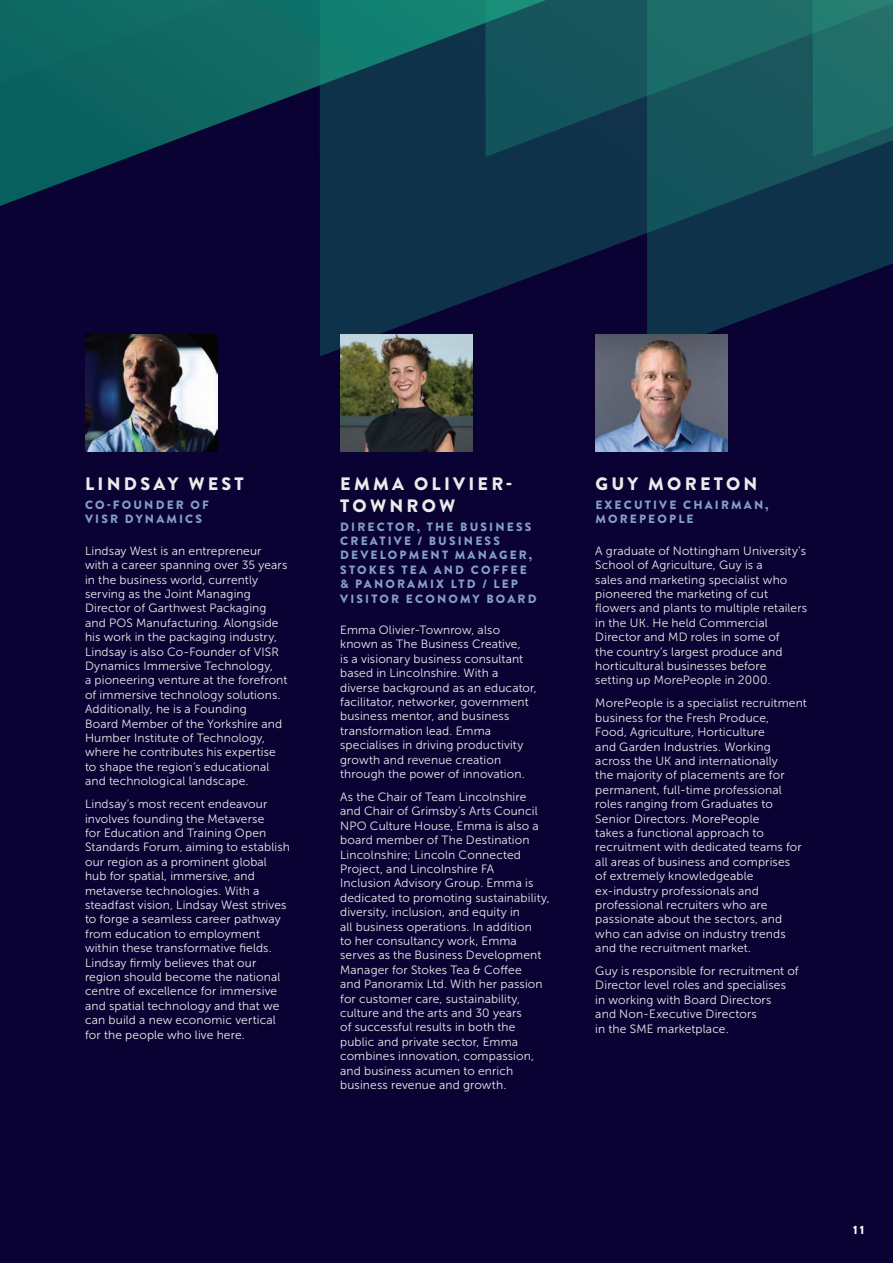
<style>
.page{position:relative;width:893px;height:1263px;background:#0a0233}
.page>*{position:absolute;margin:0;border:0;box-sizing:border-box;transform-origin:0 0}
.Expert_Name{font:900 18px/21.6px "Brandon Grotesque";letter-spacing:.18em;color:#ebebea}
.Body__White{font:12px/14.4px "Museo Sans 300";letter-spacing:.01em;color:#edeeed}
.Expert_Name-2{font:900 12px/14.4px "Brandon Grotesque";letter-spacing:.18em;color:#859fc4}
.t1{font:900 12px "Brandon Grotesque";color:#fff}
</style>
<div class="page">
<svg style="left:154px;top:113px;width:92px;height:35px"></svg>
<div style="left:154px;top:0;width:165px;height:113px;background:#126a65"></div>
<svg style="left:0;top:0;width:154px;height:206px;background:#0b565a"></svg>
<svg style="left:319px;top:0;width:574px;height:356px;background:#123d50"></svg>
<img style="left:85px;top:335px;width:132px;height:116px">
<img style="left:340px;top:335px;width:132px;height:116px">
<img style="left:595px;top:335px;width:132px;height:116px">
<p class="Expert_Name" style="left:85px;top:473px;width:160px">LINDSAY WEST</p>
<p class="Expert_Name-2" style="left:85px;top:498px;width:125px">CO-FOUNDER OF<br>VISR DYNAMICS</p>
<p class="Body__White" style="left:85px;top:543px;width:204px">Lindsay West is an entrepreneur with a career spanning over 35 years in the business world, currently serving as the Joint Managing Director of Garthwest Packaging and POS Manufacturing. Alongside his work in the packaging industry, Lindsay is also Co-Founder of VISR Dynamics Immersive Technology,<br>a pioneering venture at the forefront of immersive technology solutions.<br>Additionally, he is a Founding<br>Board Member of the Yorkshire and Humber Institute of Technology, where he contributes his expertise to shape the region’s educational and technological landscape.</p>
<p class="Body__White" style="left:85px;top:797px;width:206px">Lindsay’s most recent endeavour involves founding the Metaverse<br>for Education and Training Open Standards Forum, aiming to establish our region as a prominent global hub for spatial, immersive, and metaverse technologies. With a steadfast vision, Lindsay West strives to forge a seamless career pathway from education to employment within these transformative fields.<br>Lindsay firmly believes that our region should become the national centre of excellence for immersive and spatial technology and that we can build a new economic vertical for the people who live here.</p>
<p class="Expert_Name" style="left:340px;top:473px;width:173px">EMMA OLIVIER-<br>TOWNROW</p>
<p class="Expert_Name-2" style="left:340px;top:519px;width:198px">DIRECTOR, THE BUSINESS<br>CREATIVE / BUSINESS<br>DEVELOPMENT MANAGER,<br>STOKES TEA AND COFFEE &amp; PANORAMIX LTD / LEP<br>VISITOR ECONOMY BOARD</p>
<p class="Body__White" style="left:340px;top:623px;width:198px">Emma Olivier-Townrow, also known as The Business Creative,<br>is a visionary business consultant based in Lincolnshire. With a diverse background as an educator, facilitator, networker, government business mentor, and business transformation lead. Emma specialises in driving productivity growth and revenue creation through the power of innovation.</p>
<p class="Body__White" style="left:340px;top:790px;width:211px">As the Chair of Team Lincolnshire and Chair of Grimsby’s Arts Council NPO Culture House, Emma is also a board member of The Destination Lincolnshire; Lincoln Connected Project, and Lincolnshire FA<br>Inclusion Advisory Group. Emma is dedicated to promoting sustainability, diversity, inclusion, and equity in<br>all business operations. In addition<br>to her consultancy work, Emma serves as the Business Development Manager for Stokes Tea &amp; Coffee<br>and Panoramix Ltd. With her passion for customer care, sustainability, culture and the arts and 30 years<br>of successful results in both the public and private sector, Emma combines innovation, compassion, and business acumen to enrich business revenue and growth.</p>
<p class="Expert_Name" style="left:595px;top:473px;width:164px">GUY MORETON</p>
<p class="Expert_Name-2" style="left:595px;top:498px;width:175px">EXECUTIVE CHAIRMAN,<br>MOREPEOPLE</p>
<p class="Body__White" style="left:595px;top:543px;width:213px">A graduate of Nottingham University’s School of Agriculture, Guy is a<br>sales and marketing specialist who pioneered the marketing of cut flowers and plants to multiple retailers in the UK. He held Commercial Director and MD roles in some of<br>the country’s largest produce and horticultural businesses before<br>setting up MorePeople in 2000.</p>
<p class="Body__White" style="left:595px;top:696px;width:213px">MorePeople is a specialist recruitment business for the Fresh Produce,<br>Food, Agriculture, Horticulture<br>and Garden Industries. Working across the UK and internationally<br>the majority of placements are for permanent, full-time professional roles ranging from Graduates to Senior Directors. MorePeople<br>takes a functional approach to recruitment with dedicated teams for all areas of business and comprises<br>of extremely knowledgeable ex-industry professionals and professional recruiters who are passionate about the sectors, and who can advise on industry trends and the recruitment market.</p>
<p class="Body__White" style="left:595px;top:964px;width:205px">Guy is responsible for recruitment of<br>Director level roles and specialises in working with Board Directors<br>and Non-Executive Directors<br>in the SME marketplace.</p>
<p class="t1" style="left:853px;top:1221px;width:12px">11</p>
</div>
